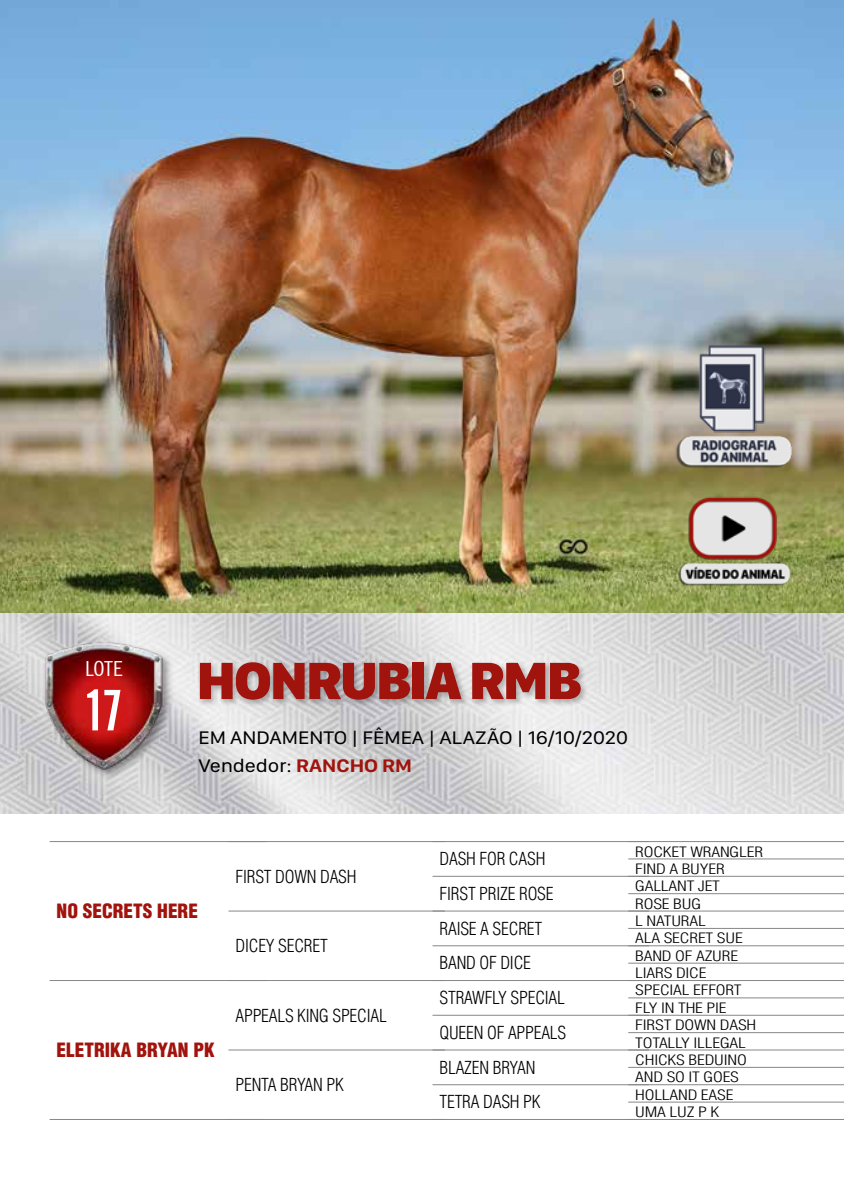
<style>
.page{position:relative;width:844px;height:1191px;background:#fff}
.page>*{position:absolute;margin:0;border:0;box-sizing:border-box;transform-origin:0 0}
.t1{font:700 extra-condensed 56px "News Gothic BT";color:#fff}
.t2{font:900 54.25px "SF Compact Display";letter-spacing:-.025em;color:#a1130d}
.t3{font:condensed 20.82px "News Gothic BT";color:#fff;scale:1.11 1}
.t4{font:900 condensed 19.25px "Helvetica LT Std";color:#a1130d}
.t5{font:18.9px/28px "SF Compact Display";color:#000;scale:1.11 1}
.t6{font:300 condensed 17.5px/34.6px "Helvetica LT Std";letter-spacing:-.01em;color:#000}
.t7{font:300 condensed 14px/17.3px "Helvetica LT Std";letter-spacing:-.01em;color:#000;scale:1.25 1}
.s1{font-weight:700;color:#a1130d}
</style>
<div class="page">
<img style="left:0;top:613px;width:843px;height:201px">
<img style="left:0;top:0;width:843px;height:613px">
<img style="left:36px;top:632px;width:136px;height:147px">
<hr style="left:50px;top:841px;width:216px;height:1px;background:#878787">
<hr style="left:50px;top:980px;width:216px;height:1px;background:#878787">
<hr style="left:50px;top:1119px;width:216px;height:1px;background:#878787">
<hr style="left:228px;top:841px;width:217px;height:1px;background:#878787">
<hr style="left:228px;top:910px;width:217px;height:1px;background:#878787">
<hr style="left:228px;top:980px;width:217px;height:1px;background:#878787">
<hr style="left:228px;top:1049px;width:217px;height:1px;background:#878787">
<hr style="left:228px;top:1119px;width:217px;height:1px;background:#878787">
<hr style="left:432px;top:841px;width:216px;height:1px;background:#878787">
<hr style="left:432px;top:876px;width:216px;height:1px;background:#878787">
<hr style="left:432px;top:910px;width:216px;height:1px;background:#878787">
<hr style="left:432px;top:945px;width:216px;height:1px;background:#878787">
<hr style="left:432px;top:980px;width:216px;height:1px;background:#878787">
<hr style="left:432px;top:1014px;width:216px;height:1px;background:#878787">
<hr style="left:432px;top:1049px;width:216px;height:1px;background:#878787">
<hr style="left:432px;top:1084px;width:216px;height:1px;background:#878787">
<hr style="left:432px;top:1119px;width:216px;height:1px;background:#878787">
<hr style="left:628px;top:841px;width:215px;height:1px;background:#878787">
<hr style="left:628px;top:858px;width:215px;height:1px;background:#878787">
<hr style="left:628px;top:876px;width:215px;height:1px;background:#878787">
<hr style="left:628px;top:893px;width:215px;height:1px;background:#878787">
<hr style="left:628px;top:910px;width:215px;height:1px;background:#878787">
<hr style="left:628px;top:928px;width:215px;height:1px;background:#878787">
<hr style="left:628px;top:945px;width:215px;height:1px;background:#878787">
<hr style="left:628px;top:962px;width:215px;height:1px;background:#878787">
<hr style="left:628px;top:980px;width:215px;height:1px;background:#878787">
<hr style="left:628px;top:997px;width:215px;height:1px;background:#878787">
<hr style="left:628px;top:1014px;width:215px;height:1px;background:#878787">
<hr style="left:628px;top:1032px;width:215px;height:1px;background:#878787">
<hr style="left:628px;top:1049px;width:215px;height:1px;background:#878787">
<hr style="left:628px;top:1067px;width:215px;height:1px;background:#878787">
<hr style="left:628px;top:1084px;width:215px;height:1px;background:#878787">
<hr style="left:628px;top:1101px;width:215px;height:1px;background:#878787">
<hr style="left:628px;top:1119px;width:215px;height:1px;background:#878787">
<div style="left:197px;top:659px;width:391px;height:48px;background:#000;opacity:.25"></div>
<img style="left:665px;top:486px;width:138px;height:107px">
<img style="left:665px;top:322px;width:140px;height:164px">
<h3 class="t3" style="left:85px;top:655px;width:35px">LOTE</h3>
<h1 class="t1" style="left:84px;top:676px;width:42px">17</h1>
<h2 class="t2" style="left:197px;top:648px;width:386px">HONRUBIA RMB</h2>
<h3 class="t5" style="left:198px;top:722px;width:388px">EM ANDAMENTO | FÊMEA | ALAZÃO | 16/10/2020<br>Vendedor: <span class="s1">RANCHO RM</span></h3>
<h3 class="t4" style="left:57px;top:898px;width:143px">NO SECRETS HERE</h3>
<p class="t6" style="left:235px;top:859px;width:123px">FIRST DOWN DASH</p>
<p class="t6" style="left:235px;top:928px;width:94px">DICEY SECRET</p>
<h3 class="t4" style="left:57px;top:1037px;width:160px">ELETRIKA BRYAN PK</h3>
<p class="t6" style="left:235px;top:997px;width:153px">APPEALS KING SPECIAL</p>
<p class="t6" style="left:235px;top:1067px;width:110px">PENTA BRYAN PK</p>
<p class="t6" style="left:439px;top:841px;width:128px">DASH FOR CASH<br>FIRST PRIZE ROSE<br>RAISE A SECRET<br>BAND OF DICE<br>STRAWFLY SPECIAL<br>QUEEN OF APPEALS<br>BLAZEN BRYAN<br>TETRA DASH PK</p>
<p class="t7" style="left:635px;top:842px;width:104px">ROCKET WRANGLER<br>FIND A BUYER<br>GALLANT JET<br>ROSE BUG<br>L NATURAL<br>ALA SECRET SUE<br>BAND OF AZURE<br>LIARS DICE<br>SPECIAL EFFORT<br>FLY IN THE PIE<br>FIRST DOWN DASH<br>TOTALLY ILLEGAL<br>CHICKS BEDUINO<br>AND SO IT GOES<br>HOLLAND EASE<br>UMA LUZ P K</p>
</div>
